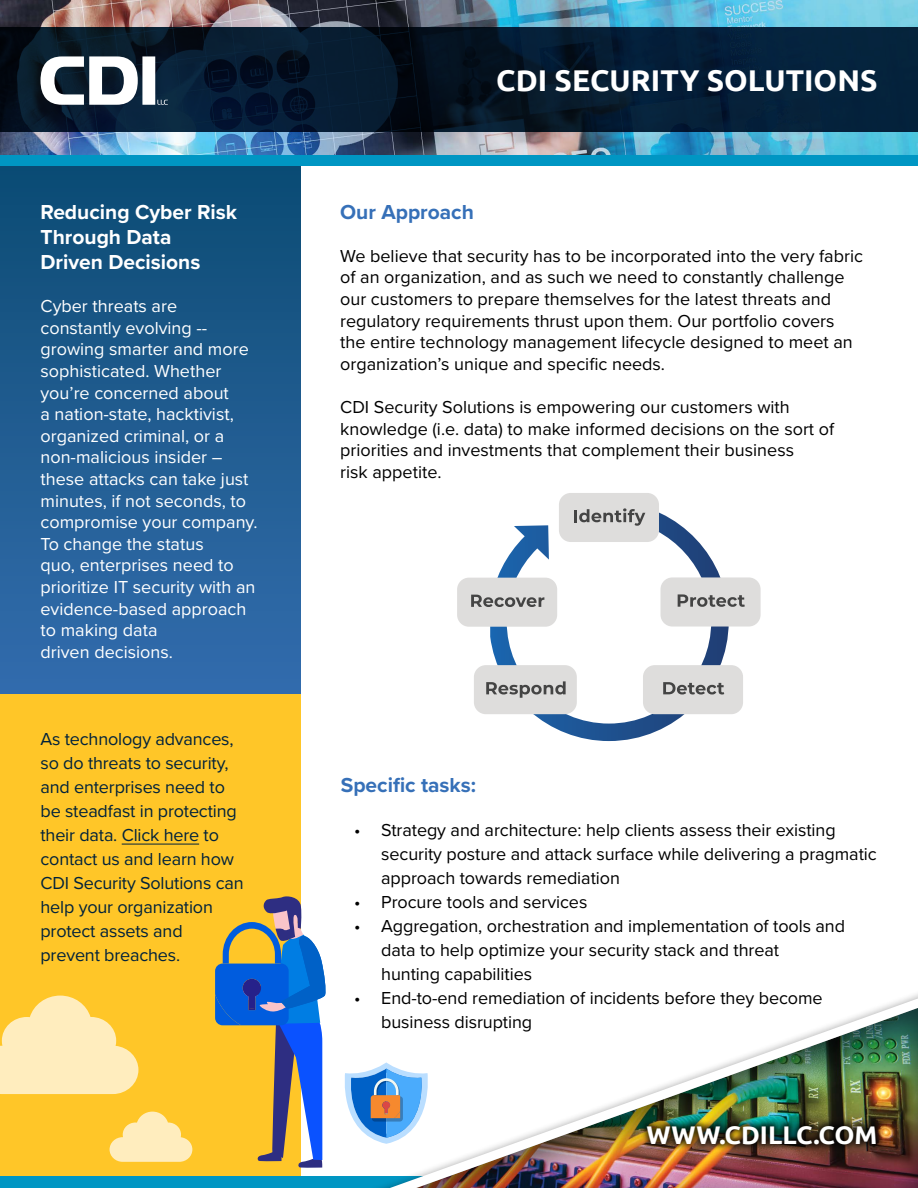
<style>
.page{position:relative;width:918px;height:1188px;background:#fff}
.page>*{position:absolute;margin:0;border:0;box-sizing:border-box;transform-origin:0 0}
.t1{font:700 30px "Ubuntu";color:#fff}
.t2{font:700 25.5px "Ubuntu";color:#fff}
.t3{font:700 21px/25.2px "Proxima Nova";color:#fff}
.t4{font:700 21px "Proxima Nova";color:#3670b8}
.t5{font:18px/21.6px "Proxima Nova";color:#000}
.t6{font:18px/21.6px "Proxima Nova";color:#fff}
.t7{font:18px/24px "Proxima Nova";letter-spacing:-.01em;color:#00223b}
</style>
<div class="page">
<img style="left:0;top:0;width:918px;height:156px">
<svg style="left:0;top:27px;width:918px;height:105px;background:#051a2f"></svg>
<svg style="left:0;top:166px;width:300px;height:529px;background:#205c90"></svg>
<div style="left:0;top:695px;width:300px;height:482px;background:#ffc628"></div>
<div style="left:0;top:156px;width:918px;height:10px;background:#0096c3"></div>
<hr style="left:122px;top:844px;width:77px;height:1px;background:#00223b">
<div style="left:0;top:1177px;width:918px;height:11px;background:#0096c3"></div>
<img style="left:311px;top:994px;width:607px;height:194px">
<div style="left:640px;top:1118px;width:243px;height:34px;background:#000;opacity:.75"></div>
<svg style="left:40px;top:56px;width:128px;height:49px"></svg>
<svg style="left:338px;top:1062px;width:97px;height:82px"></svg>
<svg style="left:0;top:996px;width:138px;height:98px"></svg>
<svg style="left:110px;top:1112px;width:82px;height:50px"></svg>
<svg style="left:215px;top:895px;width:111px;height:273px"></svg>
<svg style="left:490px;top:512px;width:239px;height:229px"></svg>
<div style="left:559px;top:493px;width:100px;height:49px;background:#dedddc;border-radius:12px"></div>
<svg style="left:574px;top:508px;width:71px;height:18px"></svg>
<div style="left:661px;top:577px;width:100px;height:50px;background:#dedddc;border-radius:12px"></div>
<svg style="left:678px;top:594px;width:67px;height:13px"></svg>
<div style="left:643px;top:665px;width:100px;height:49px;background:#dedddc;border-radius:12px"></div>
<svg style="left:663px;top:682px;width:61px;height:13px"></svg>
<div style="left:474px;top:665px;width:103px;height:49px;background:#dedddc;border-radius:12px"></div>
<svg style="left:486px;top:681px;width:80px;height:17px"></svg>
<div style="left:457px;top:578px;width:100px;height:49px;background:#dedddc;border-radius:12px"></div>
<svg style="left:471px;top:595px;width:73px;height:12px"></svg>
<p class="t3" style="left:40px;top:199px;width:198px">Reducing Cyber Risk<br>Through Data<br>Driven Decisions</p>
<p class="t6" style="left:40px;top:295px;width:219px">Cyber threats are constantly evolving -- growing smarter and more sophisticated. Whether you’re concerned about<br>a nation-state, hacktivist, organized criminal, or a non-malicious insider – these attacks can take just minutes, if not seconds, to compromise your company.<br>To change the status<br>quo, enterprises need to prioritize IT security with an evidence-based approach to making data<br>driven decisions.</p>
<p class="t7" style="left:40px;top:726px;width:205px">As technology advances, so do threats to security, and enterprises need to be steadfast in protecting their data. Click here to contact us and learn how<br>CDI Security Solutions can help your organization protect assets and prevent breaches.</p>
<h1 class="t1" style="left:496px;top:62px;width:383px">CDI SECURITY SOLUTIONS</h1>
<p class="t4" style="left:340px;top:196px;width:135px">Our Approach</p>
<p class="t5" style="left:340px;top:244px;width:524px">We believe that security has to be incorporated into the very fabric of an organization, and as such we need to constantly challenge our customers to prepare themselves for the latest threats and regulatory requirements thrust upon them. Our portfolio covers the entire technology management lifecycle designed to meet an organization’s unique and specific needs.</p>
<p class="t5" style="left:340px;top:395px;width:496px">CDI Security Solutions is empowering our customers with knowledge (i.e. data) to make informed decisions on the sort of priorities and investments that complement their business<br>risk appetite.</p>
<p class="t4" style="left:341px;top:769px;width:137px">Specific tasks:</p>
<p class="t5" style="left:381px;top:818px;width:497px;line-height:24px;text-indent:-27px">• Strategy and architecture: help clients assess their existing security posture and attack surface while delivering a pragmatic approach towards remediation</p>
<p class="t5" style="left:354px;top:891px;width:235px">• Procure tools and services</p>
<p class="t5" style="left:381px;top:914px;width:465px;line-height:24px;text-indent:-27px">• Aggregation, orchestration and implementation of tools and data to help optimize your security stack and threat<br>hunting capabilities</p>
<p class="t5" style="left:381px;top:986px;width:443px;line-height:24px;text-indent:-27px">• End-to-end remediation of incidents before they become business disrupting</p>
<h2 class="t2" style="left:647px;top:1119px;width:232px">WWW.CDILLC.COM</h2>
</div>
